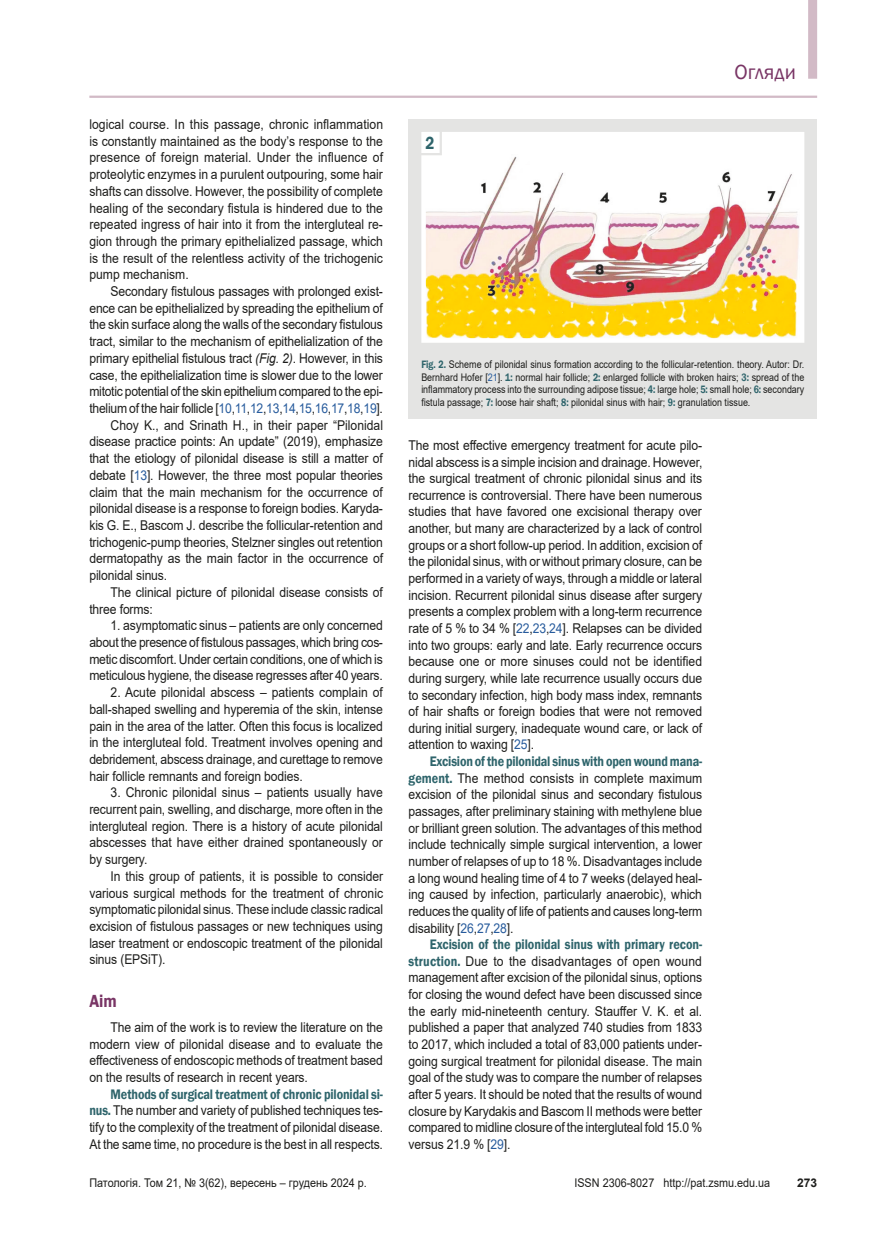
<style>
.page{position:relative;width:881px;height:1234px;background:#fff}
.page>*{position:absolute;margin:0;border:0;box-sizing:border-box;transform-origin:0 0}
.t1{font:21px "Franklin Gothic";color:#793565}
.nazva{font:600 18px "Franklin Gothic";color:#793565;scale:.9 1}
.номер_рис{font:600 18px "Franklin Gothic";color:#2e646b;scale:.85 1}
.tecst{font:600 14.1px "Franklin Gothic";letter-spacing:-.01em;color:#2e646b;scale:.86 1}
.tecst-2{font:13.5px/16.6px "Arial";letter-spacing:-.01em;color:#1d1d1b;text-align:justify;scale:.9 1}
.t2{font:12px "Arial";color:#1d1d1b;scale:.9 1}
.t3{font:700 12px "Arial";color:#1d1d1b}
.примечание{font:10.5px/12.6px "Arial";color:#1d1d1b;text-align:justify;scale:.85 1}
.s1{font-style:italic}
.s2{color:#275b9c}
.s3{font-family:"Franklin Gothic";font-weight:600;font-size:14.1px;color:#2e646b}
.s4{font-family:"Franklin Gothic";font-weight:600;font-size:10.95px;color:#2e646b}
</style>
<div class="page">
<hr style="left:89px;top:96px;width:727px;height:2px;background:#d2bac6">
<div style="left:408px;top:119px;width:408px;height:299px;background:#e4e4e3"></div>
<svg style="left:421px;top:132px;width:383px;height:211px;background:#f3d9af"></svg>
<svg style="left:421px;top:132px;width:22px;height:24px"></svg>
<div style="left:807px;top:0;width:9px;height:79px;background:#d2bac6"></div>
<p class="tecst-2" style="left:89px;top:116px;width:328px">logical course. In this passage, chronic inflammation is constantly maintained as the body’s response to the presence of foreign material. Under the influence of proteolytic enzymes in a purulent outpouring, some hair shafts can dissolve. However, the possibility of complete healing of the secondary fistula is hindered due to the repeated ingress of hair into it from the intergluteal re&shy;gion through the primary epithelialized passage, which is the result of the relentless activity of the trichogenic pump mechanism.</p>
<p class="tecst-2" style="left:89px;top:283px;width:327px;text-indent:21px">Secondary fistulous passages with prolonged exist&shy;ence can be epithelialized by spreading the epithelium of the skin surface along the walls of the secondary fistulous tract, similar to the mechanism of epithelialization of the primary epithelial fistulous tract <span class="s1">(Fig. 2)</span>. However, in this case, the epithelialization time is slower due to the lower mitotic potential of the skin epithelium compared to the epi&shy;thelium of the hair follicle [<span class="s2">10</span>,<span class="s2">11</span>,<span class="s2">12</span>,<span class="s2">13</span>,<span class="s2">14</span>,<span class="s2">15</span>,<span class="s2">16</span>,<span class="s2">17</span>,<span class="s2">18</span>,<span class="s2">19</span>].</p>
<p class="tecst-2" style="left:89px;top:416px;width:328px;text-indent:21px">Choy K., and Srinath H., in their paper “Pilonidal disease practice points: An update” (2019), emphasize that the etiology of pilonidal disease is still a matter of debate [<span class="s2">13</span>]. However, the three most popular theories claim that the main mechanism for the occurrence of pilonidal disease is a response to foreign bodies. Karyda&shy;kis G. E., Bascom J. describе the follicular-retention and trichogenic-pump theories, Stelzner singles out retention dermatopathy as the main factor in the occurrence of pilonidal sinus.</p>
<p class="tecst-2" style="left:89px;top:583px;width:327px;text-indent:21px">The clinical picture of pilonidal disease consists of three forms:</p>
<p class="tecst-2" style="left:89px;top:617px;width:327px;text-indent:21px">1. asymptomatic sinus – patients are only concerned about the presence of fistulous passages, which bring cos&shy;metic discomfort. Under certain conditions, one of which is meticulous hygiene, the disease regresses after 40 years.</p>
<p class="tecst-2" style="left:89px;top:683px;width:327px;text-indent:21px">2. Acute pilonidal abscess – patients complain of ball-shaped swelling and hyperemia of the skin, intense pain in the area of the latter. Often this focus is localized in the intergluteal fold. Treatment involves opening and debridement, abscess drainage, and curettage to remove hair follicle remnants and foreign bodies.</p>
<p class="tecst-2" style="left:89px;top:784px;width:327px;text-indent:21px">3. Chronic pilonidal sinus – patients usually have recurrent pain, swelling, and discharge, more often in the intergluteal region. There is a history of acute pilonidal abscesses that have either drained spontaneously or by surgery.</p>
<p class="tecst-2" style="left:89px;top:867px;width:328px;text-indent:21px">In this group of patients, it is possible to consider various surgical methods for the treatment of chronic symptomatic pilonidal sinus. These include classic radical excision of fistulous passages or new techniques using laser treatment or endoscopic treatment of the pilonidal sinus (EPSiT).</p>
<p class="nazva" style="left:89px;top:989px;width:32px">Aim</p>
<p class="tecst-2" style="left:89px;top:1018px;width:327px;text-indent:21px">The aim of the work is to review the literature on the modern view of pilonidal disease and to evaluate the effectiveness of endoscopic methods of treatment based on the results of research in recent years.</p>
<p class="tecst" style="left:111px;top:1085px;width:318px">Methods of surgical treatment of chronic pilonidal si-</p>
<p class="tecst-2" style="left:89px;top:1101px;width:328px"><span class="s3">nus.</span> The number and variety of published techniques tes&shy;tify to the complexity of the treatment of pilonidal disease.<br>At the same time, no procedure is the best in all respects.</p>
<p class="номер_рис" style="left:425px;top:132px;width:12px">2</p>
<h1 class="t1" style="left:734px;top:59px;width:63px">Огляди</h1>
<p class="примечание" style="left:421px;top:358px;width:452px"><span class="s4">Fig. 2.</span> Scheme of pilonidal sinus formation according to the follicular-retention. theory. Autor: Dr.<br>Bernhard Hofer [<span class="s2">21</span>]. <span class="s4">1:</span> normal hair follicle; <span class="s4">2:</span> enlarged follicle with broken hairs; <span class="s4">3:</span> spread of the inflammatory process into the surrounding adipose tissue; <span class="s4">4:</span> large hole; <span class="s4">5:</span> small hole; <span class="s4">6:</span> secondary fistula passage; <span class="s4">7:</span> loose hair shaft; <span class="s4">8:</span> pilonidal sinus with hair; <span class="s4">9:</span> granulation tissue.</p>
<p class="tecst-2" style="left:408px;top:436px;width:328px">The most effective emergency treatment for acute pilo&shy;nidal abscess is a simple incision and drainage. However, the surgical treatment of chronic pilonidal sinus and its recurrence is controversial. There have been numerous studies that have favored one excisional therapy over another, but many are characterized by a lack of control groups or a short follow-up period. In addition, excision of the pilonidal sinus, with or without primary closure, can be performed in a variety of ways, through a middle or lateral incision. Recurrent pilonidal sinus disease after surgery presents a complex problem with a long-term recurrence rate of 5 % to 34 % [<span class="s2">22</span>,<span class="s2">23</span>,<span class="s2">24</span>]. Relapses can be divided into two groups: early and late. Early recurrence occurs because one or more sinuses could not be identified during surgery, while late recurrence usually occurs due to secondary infection, high body mass index, remnants of hair shafts or foreign bodies that were not removed during initial surgery, inadequate wound care, or lack of attention to waxing [<span class="s2">25</span>].</p>
<p class="tecst" style="left:429px;top:752px;width:318px">Excision of the pilonidal sinus with open wound mana-</p>
<p class="tecst-2" style="left:408px;top:769px;width:328px"><span class="s3">gement.</span> The method consists in complete maximum excision of the pilonidal sinus and secondary fistulous passages, after preliminary staining with methylene blue or brilliant green solution. The advantages of this method include technically simple surgical intervention, a lower number of relapses of up to 18 %. Disadvantages include a long wound healing time of 4 to 7 weeks (delayed heal&shy;ing caused by infection, particularly anaerobic), which reduces the quality of life of patients and causes long-term disability [<span class="s2">26</span>,<span class="s2">27</span>,<span class="s2">28</span>].</p>
<p class="tecst" style="left:429px;top:935px;width:318px">Excision of the pilonidal sinus with primary recon-</p>
<p class="tecst-2" style="left:408px;top:952px;width:327px"><span class="s3">struction.</span> Due to the disadvantages of open wound management after excision of the pilonidal sinus, options for closing the wound defect have been discussed since the early mid-nineteenth century. Stauffer V. K. et al. published a paper that analyzed 740 studies from 1833 to 2017, which included a total of 83,000 patients under&shy;going surgical treatment for pilonidal disease. The main goal of the study was to compare the number of relapses after 5 years. It should be noted that the results of wound closure by Karydakis and Bascom II methods were better compared to midline closure of the intergluteal fold 15.0 % versus 21.9 % [<span class="s2">29</span>].</p>
<p class="t2" style="left:89px;top:1174px;width:309px">Патологія. Том 21, № 3(62), вересень – грудень 2024 р.</p>
<p class="t2" style="left:574px;top:1174px;width:219px">ISSN 2306-8027 http://pat.zsmu.edu.ua</p>
<p class="t3" style="left:796px;top:1174px;width:22px">273</p>
</div>
